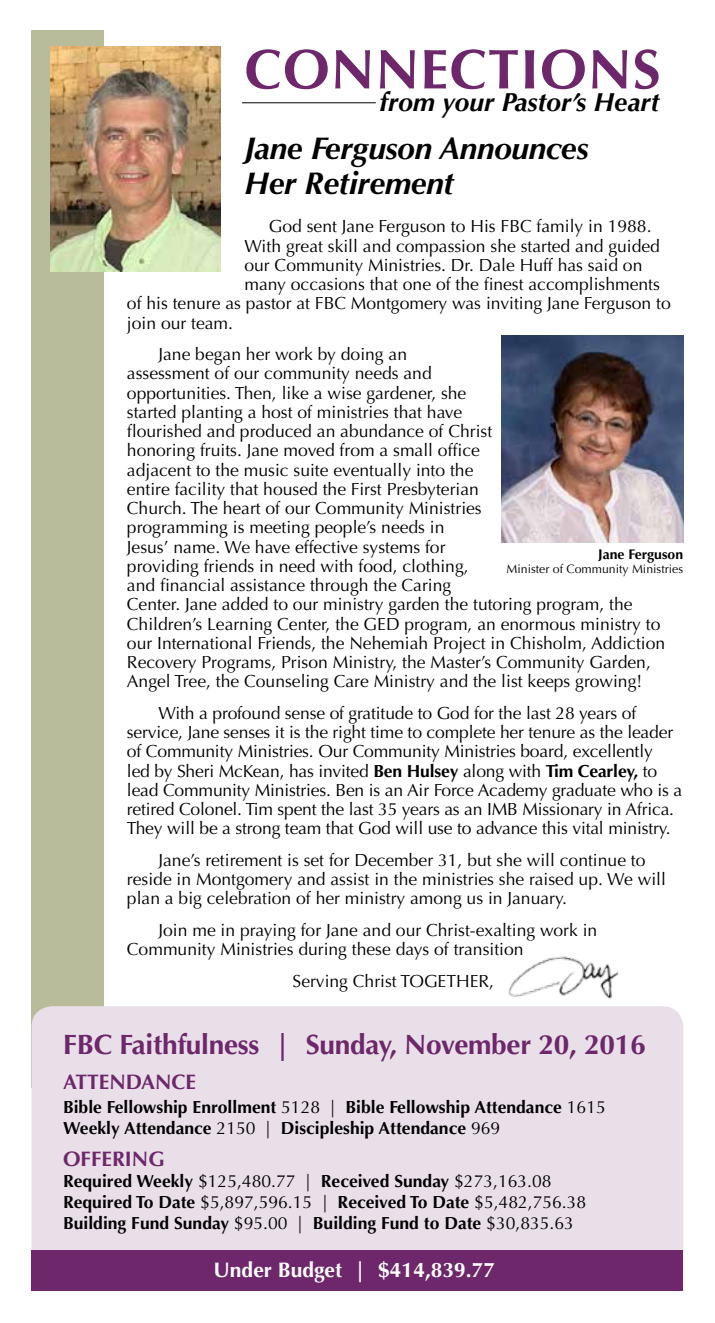
<style>
.page{position:relative;width:715px;height:1323px;background:#fff}
.page>*{position:absolute;margin:0;border:0;box-sizing:border-box;transform-origin:0 0}
.t1{font:700 56px "Optima";letter-spacing:.02em;color:#6d276a}
.t2{font:italic 700 31.5px/35px "Optima";letter-spacing:-.01em;color:#000}
.t3{font:700 28px "Optima";letter-spacing:-.01em;color:#6d276a}
.t4{font:italic 700 26.25px "Optima";color:#000}
.t5{font:700 21px "Optima";color:#fff}
.t6{font:700 21px "Optima";color:#6d276a}
.t7{font:17.5px/19.2px "Optima";color:#000}
.t8{font:700 17.5px/21px "Optima";color:#000}
.t9{font:700 14px "Optima";color:#000}
.t10{font:12.25px "Optima";color:#000}
.s1{font-weight:700}
.s2{font-weight:400}
</style>
<div class="page">
<div style="left:32px;top:31px;width:72px;height:1057px;background:#b8bc9b"></div>
<div style="left:32px;top:1006px;width:650px;height:285px;background:#e9dfe9;border-radius:21px"></div>
<div style="left:32px;top:1250px;width:650px;height:41px;background:#6d276a"></div>
<hr style="left:242px;top:102px;width:133px;height:1px;background:#000">
<img style="left:50px;top:46px;width:170px;height:225px">
<img style="left:508px;top:956px;width:111px;height:43px">
<img style="left:501px;top:336px;width:181px;height:206px">
<h1 class="t1" style="left:244px;top:37px;width:417px">CONNECTIONS</h1>
<h3 class="t4" style="left:379px;top:87px;width:281px">from your Pastor’s Heart</h3>
<h2 class="t2" style="left:244px;top:131px;width:345px">Jane Ferguson Announces<br>Her Retirement</h2>
<p class="t7" style="left:268px;top:217px;width:384px">God sent Jane Ferguson to His FBC family in 1988.</p>
<p class="t7" style="left:244px;top:236px;width:416px">With great skill and compassion she started and guided</p>
<p class="t7" style="left:244px;top:256px;width:399px">our Community Ministries. Dr. Dale Huff has said on</p>
<p class="t7" style="left:244px;top:275px;width:416px">many occasions that one of the finest accomplishments</p>
<p class="t7" style="left:127px;top:294px;width:545px">of his tenure as pastor at FBC Montgomery was inviting Jane Ferguson to</p>
<p class="t7" style="left:127px;top:313px;width:108px">join our team.</p>
<p class="t7" style="left:127px;top:345px;width:539px;text-indent:32px">Jane began her work by doing an<br>assessment of our community needs and<br>opportunities. Then, like a wise gardener, she<br>started planting a host of ministries that have<br>flourished and produced an abundance of Christ<br>honoring fruits. Jane moved from a small office<br>adjacent to the music suite eventually into the<br>entire facility that housed the First Presbyterian<br>Church. The heart of our Community Ministries<br>programming is meeting people’s needs in<br>Jesus’ name. We have effective systems for<br>providing friends in need with food, clothing,<br>and financial assistance through the Caring<br>Center. Jane added to our ministry garden the tutoring program, the Children’s Learning Center, the GED program, an enormous ministry to our International Friends, the Nehemiah Project in Chisholm, Addiction Recovery Programs, Prison Ministry, the Master’s Community Garden, Angel Tree, the Counseling Care Ministry and the list keeps growing!</p>
<p class="t7" style="left:127px;top:704px;width:556px;text-indent:32px">With a profound sense of gratitude to God for the last 28 years of service, Jane senses it is the right time to complete her tenure as the leader of Community Ministries. Our Community Ministries board, excellently<br>led by Sheri McKean, has invited <span class="s1">Ben Hulsey</span> along with <span class="s1">Tim Cearley,</span> to lead Community Ministries. Ben is an Air Force Academy graduate who is a retired Colonel. Tim spent the last 35 years as an IMB Missionary in Africa.<br>They will be a strong team that God will use to advance this vital ministry.</p>
<p class="t7" style="left:127px;top:851px;width:540px;text-indent:32px">Jane’s retirement is set for December 31, but she will continue to reside in Montgomery and assist in the ministries she raised up. We will plan a big celebration of her ministry among us in January.</p>
<p class="t7" style="left:127px;top:921px;width:471px;text-indent:32px">Join me in praying for Jane and our Christ-exalting work in<br>Community Ministries during these days of transition</p>
<p class="t7" style="left:292px;top:971px;width:203px">Serving Christ TOGETHER,</p>
<p class="t9" style="left:597px;top:546px;width:86px">Jane Ferguson</p>
<p class="t10" style="left:506px;top:562px;width:178px">Minister of Community Ministries</p>
<h3 class="t3" style="left:63px;top:1028px;width:583px">FBC Faithfulness | Sunday, November 20, 2016</h3>
<p class="t6" style="left:63px;top:1069px;width:134px">ATTENDANCE</p>
<p class="t8" style="left:63px;top:1097px;width:544px">Bible Fellowship Enrollment <span class="s2">5128 |</span> Bible Fellowship Attendance <span class="s2">1615<br></span>Weekly Attendance <span class="s2">2150 |</span> Discipleship Attendance <span class="s2">969</span></p>
<p class="t6" style="left:63px;top:1146px;width:103px">OFFERING</p>
<p class="t8" style="left:63px;top:1170px;width:524px">Required Weekly <span class="s2">$125,480.77 |</span> Received Sunday <span class="s2">$273,163.08<br></span>Required To Date <span class="s2">$5,897,596.15 |</span> Received To Date <span class="s2">$5,482,756.38<br></span>Building Fund Sunday <span class="s2">$95.00 |</span> Building Fund to Date <span class="s2">$30,835.63</span></p>
<p class="t5" style="left:213px;top:1258px;width:283px">Under Budget | $414,839.77</p>
</div>
